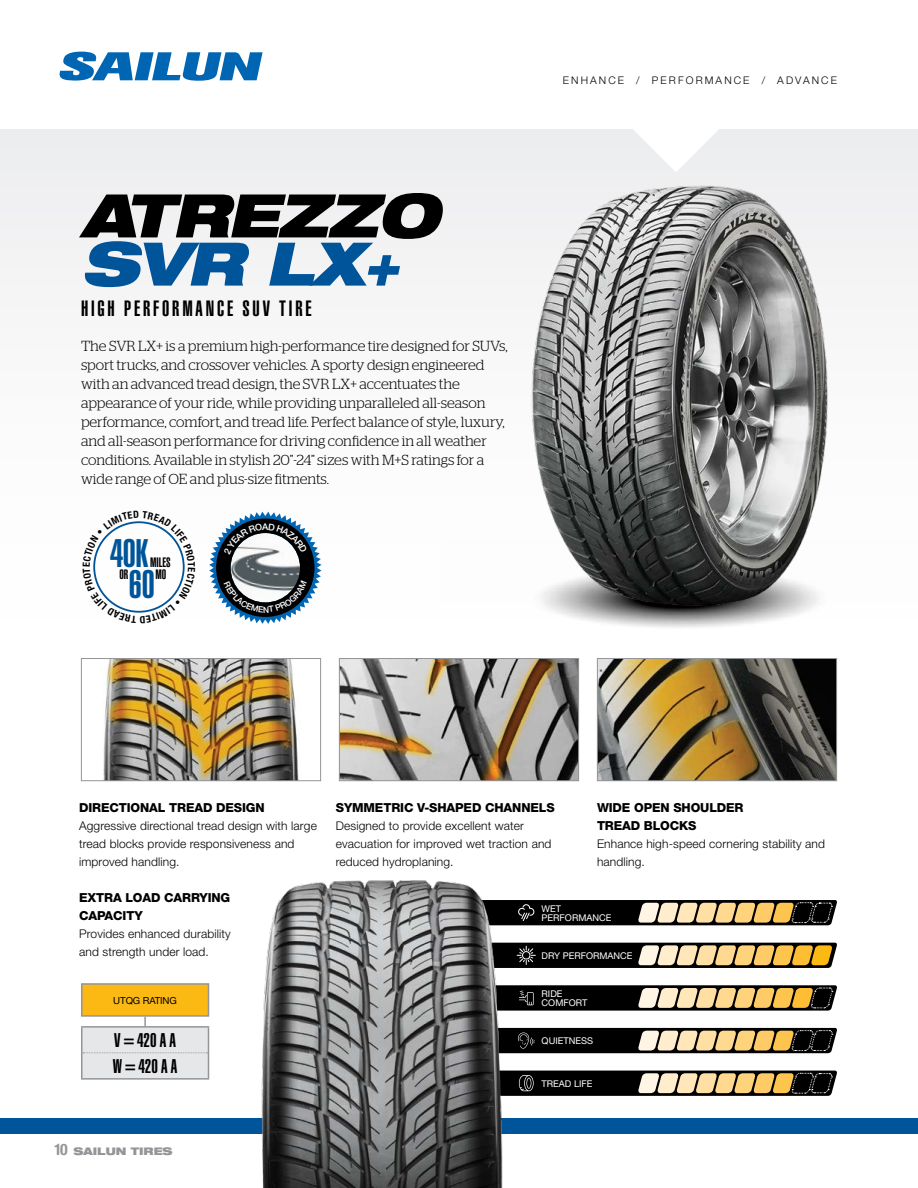
<style>
.page{position:relative;width:918px;height:1188px;background:#fff}
.page>*{position:absolute;margin:0;border:0;box-sizing:border-box;transform-origin:0 0}
.t1{font:italic 900 expanded 60.15px "Helvetica Neue LT Std";letter-spacing:-.02em;color:#000}
.t2{font:italic 900 expanded 60.15px "Helvetica Neue LT Std";color:#00549a}
.t3{font:39.15px/30.6px "Helvetica LT Std Ultra Comp";color:#00549a;text-align:center}
.t4{font:21.75px "Helvetica LT Std Ultra Comp";letter-spacing:.13em;color:#000}
.t5{font:19.5px/26px "Helvetica LT Std Ultra Comp";color:#000}
.t6{font:300 14.55px/18.9px "Stag";color:#000}
.t7{font:13.5px "Helvetica LT Std Ultra Comp";color:#000}
.t8{font:800 12.45px/18px "Helvetica Neue LT Std";letter-spacing:-.01em;color:#000}
.t9{font:300 12px/18px "Helvetica Neue LT Std";letter-spacing:.01em;color:#000}
.t10{font:300 10.5px "Helvetica Neue LT Std";letter-spacing:.2em;color:#000}
.t11{font:900 expanded 10.5px "Helvetica Neue LT Std";color:#939598}
.t12{font:9.75px "Helvetica Neue LT Std";color:#000}
.t13{font:9.3px/9px "Helvetica Neue LT Std";color:#fff}
.t14{font:500 9.15px "Helvetica Neue LT Std";color:#fff}
.s1{font-weight:700;font-stretch:condensed;font-size:15.75px}
</style>
<div class="page">
<div style="left:0;top:129px;width:918px;height:520px;background:#f8f8f9"></div>
<svg style="left:631px;top:129px;width:90px;height:19px"></svg>
<div style="left:0;top:1118px;width:918px;height:15px;background:#00549a"></div>
<svg style="left:59px;top:52px;width:204px;height:29px"></svg>
<img style="left:103px;top:660px;width:196px;height:119px">
<div style="left:81px;top:658px;width:240px;height:123px;border:1px solid #939598"></div>
<img style="left:341px;top:660px;width:236px;height:119px">
<div style="left:339px;top:658px;width:240px;height:123px;border:1px solid #939598"></div>
<img style="left:599px;top:660px;width:236px;height:119px">
<div style="left:597px;top:658px;width:240px;height:123px;border:1px solid #939598"></div>
<svg style="left:532px;top:900px;width:305px;height:25px;background:#5c503a"></svg>
<svg style="left:532px;top:943px;width:305px;height:25px;background:#6f5e3a"></svg>
<svg style="left:532px;top:985px;width:305px;height:26px;background:#695a3f"></svg>
<svg style="left:532px;top:1028px;width:305px;height:25px;background:#5c5039"></svg>
<svg style="left:532px;top:1071px;width:305px;height:25px;background:#5d513b"></svg>
<img style="left:531px;top:185px;width:297px;height:441px">
<div style="left:81px;top:983px;width:128px;height:34px;background:#fdb913;border:2px solid #939598"></div>
<hr style="left:81px;top:1078px;width:128px;height:2px;background:#939598">
<svg style="left:81px;top:1017px;width:128px;height:61px;background:#e5e6e7"></svg>
<img style="left:231px;top:880px;width:301px;height:308px">
<svg style="left:93px;top:521px;width:92px;height:92px"></svg>
<svg style="left:209px;top:512px;width:112px;height:112px"></svg>
<h1 class="t1" style="left:81px;top:177px;width:360px">ATREZZO</h1>
<h1 class="t2" style="left:81px;top:225px;width:319px">SVR LX+</h1>
<h3 class="t4" style="left:81px;top:295px;width:232px">HIGH PERFORMANCE SUV TIRE</h3>
<p class="t6" style="left:81px;top:337px;width:428px">The SVR LX+ is a premium high-performance tire designed for SUVs, sport trucks, and crossover vehicles. A sporty design engineered with an advanced tread design, the SVR LX+ accentuates the appearance of your ride, while providing unparalleled all-season performance, comfort, and tread life. Perfect balance of style, luxury, and all-season performance for driving confidence in all weather conditions. Available in stylish 20”-24” sizes with M+S ratings for a wide range of OE and plus-size fitments.</p>
<h2 class="t3" style="left:110px;top:538px;width:46px">40K<br>60</h2>
<p class="t7" style="left:150px;top:555px;width:22px">MILES</p>
<p class="t7" style="left:119px;top:567px;width:10px">0R</p>
<p class="t7" style="left:155px;top:567px;width:12px">MO</p>
<p class="t14" style="left:262px;top:521px;width:8px">A</p>
<p class="t10" style="left:563px;top:74px;width:62px">Enhance</p>
<p class="t10" style="left:636px;top:74px;width:114px">/ Performance</p>
<p class="t10" style="left:762px;top:74px;width:76px">/ Advance</p>
<p class="t8" style="left:79px;top:798px;width:187px">DIRECTIONAL TREAD DESIGN</p>
<p class="t9" style="left:79px;top:816px;width:239px">Aggressive directional tread design with large tread blocks provide responsiveness and improved handling.</p>
<p class="t8" style="left:79px;top:889px;width:151px">EXTRA LOAD CARRYING<br>CAPACITY</p>
<p class="t9" style="left:79px;top:925px;width:153px">Provides enhanced durability and strength under load.</p>
<p class="t12" style="left:113px;top:995px;width:36px">UTQG RATIN</p>
<p class="t12" style="left:170px;top:995px;width:9px">G</p>
<h3 class="t5" style="left:113px;top:1027px;width:66px">V = 420 A A<br>W = 420 A A</h3>
<p class="t8" style="left:336px;top:798px;width:220px">SYMMETRIC V-SHAPED CHANNELS</p>
<p class="t9" style="left:336px;top:816px;width:217px">Designed to provide excellent water evacuation for improved wet traction and reduced hydroplaning.</p>
<p class="t8" style="left:597px;top:798px;width:148px">WIDE OPEN SHOULDER<br>TREAD BLOCKS</p>
<p class="t9" style="left:597px;top:834px;width:230px">Enhance high-speed cornering stability and handling.</p>
<p class="t13" style="left:542px;top:904px;width:71px">WET<br>PERFORMANCE</p>
<p class="t13" style="left:542px;top:951px;width:93px">DRY PERFORMANCE</p>
<p class="t13" style="left:542px;top:989px;width:47px">RIDE<br>COMFORT</p>
<p class="t13" style="left:542px;top:1036px;width:20px">QUIETNE</p>
<p class="t13" style="left:581px;top:1036px;width:14px">SS</p>
<p class="t13" style="left:542px;top:1079px;width:7px">TREA</p>
<p class="t13" style="left:565px;top:1079px;width:20px">D LIFE</p>
<p class="t11" style="left:54px;top:1144px;width:120px"><span class="s1">10</span> SAILUN TIRES</p>
</div>
